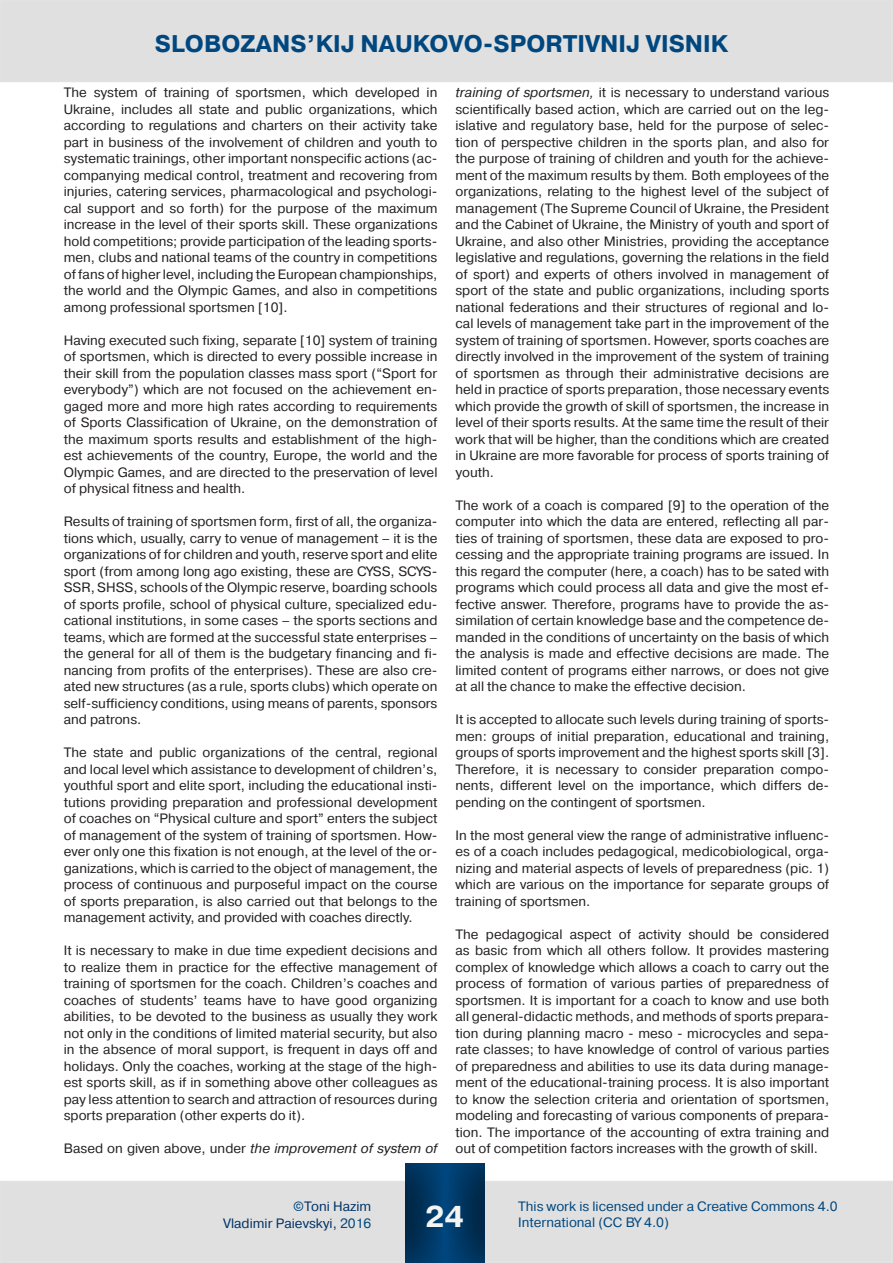
<style>
.page{position:relative;width:893px;height:1263px;background:#fff}
.page>*{position:absolute;margin:0;border:0;box-sizing:border-box;transform-origin:0 0}
.t1{font:700 30px "Pragmatica C";color:#f3f4f4}
.t2{font:700 24px "Pragmatica C";color:#00477f}
.Обычный{font:13.5px/16.5px "Pragmatica C";color:#231f20;text-align:justify}
.t3{font:13.5px/16.2px "Pragmatica C";color:#00477f}
.Обычный-2{font:italic 13.5px "Pragmatica C";color:#231f20}
.Основной_текст1{font:13.5px "Pragmatica C";color:#036}
.s1{font-style:normal}
.s2{font-style:italic}
.s3{color:#00477f}
</style>
<div class="page">
<div style="left:1px;top:1181px;width:891px;height:81px;background:#e0e0e0"></div>
<div style="left:0;top:1181px;width:893px;height:82px;border:2px solid #e1e2e4"></div>
<svg style="left:404px;top:1163px;width:83px;height:100px;background:#083c66"></svg>
<div style="left:1px;top:1px;width:891px;height:80px;background:#e0e0e0"></div>
<div style="left:0;top:0;width:893px;height:82px;border:2px solid #e1e2e4"></div>
<p class="t2" style="left:155px;top:31px;width:34px">SLOBOZAN</p>
<p class="t2" style="left:290px;top:31px;width:235px">S’KIJ NAUKOVO-SPORTI</p>
<p class="t2" style="left:585px;top:31px;width:115px">VNIJ VISNIK</p>
<p class="Обычный" style="left:64px;top:84px;width:375px">The system of training of sportsmen, which developed in Ukraine, includes all state and public organizations, which according to regulations and charters on their activity take part in business of the involvement of children and youth to systematic trainings, other important nonspecific actions (ac&shy;companying medical control, treatment and recovering from injuries, catering services, pharmacological and psychologi&shy;cal support and so forth) for the purpose of the maximum increase in the level of their sports skill. These organizations hold competitions; provide participation of the leading sports&shy;men, clubs and national teams of the country in competitions of fans of higher level, including the European championships, the world and the Olympic Games, and also in competitions among professional sportsmen [10].</p>
<p class="Обычный" style="left:64px;top:332px;width:375px">Having executed such fixing, separate [10] system of training of sportsmen, which is directed to every possible increase in their skill from the population classes mass sport (“Sport for everybody”) which are not focused on the achievement en&shy;gaged more and more high rates according to requirements of Sports Classification of Ukraine, on the demonstration of the maximum sports results and establishment of the high&shy;est achievements of the country, Europe, the world and the Olympic Games, and are directed to the preservation of level of physical fitness and health.</p>
<p class="Обычный" style="left:64px;top:513px;width:375px">Results of training of sportsmen form, first of all, the organiza&shy;tions which, usually, carry to venue of management – it is the organizations of for children and youth, reserve sport and elite sport (from among long ago existing, these are CYSS, SCYS-SSR, SHSS, schools of the Olympic reserve, boarding schools of sports profile, school of physical culture, specialized edu&shy;cational institutions, in some cases – the sports sections and teams, which are formed at the successful state enterprises – the general for all of them is the budgetary financing and fi&shy;nancing from profits of the enterprises). These are also cre&shy;ated new structures (as a rule, sports clubs) which operate on self-sufficiency conditions, using means of parents, sponsors and patrons.</p>
<p class="Обычный" style="left:64px;top:744px;width:375px">The state and public organizations of the central, regional and local level which assistance to development of children’s, youthful sport and elite sport, including the educational insti&shy;tutions providing preparation and professional development of coaches on “Physical culture and sport” enters the subject of management of the system of training of sportsmen. How&shy;ever only one this fixation is not enough, at the level of the or&shy;ganizations, which is carried to the object of management, the process of continuous and purposeful impact on the course of sports preparation, is also carried out that belongs to the management activity, and provided with coaches directly.</p>
<p class="Обычный" style="left:64px;top:942px;width:375px">It is necessary to make in due time expedient decisions and to realize them in practice for the effective management of training of sportsmen for the coach. Children’s coaches and coaches of students’ teams have to have good organizing abilities, to be devoted to the business as usually they work not only in the conditions of limited material security, but also in the absence of moral support, is frequent in days off and holidays. Only the coaches, working at the stage of the high&shy;est sports skill, as if in something above other colleagues as pay less attention to search and attraction of resources during sports preparation (other experts do it).</p>
<p class="Обычный-2" style="left:64px;top:1141px;width:375px"><span class="s1">Based on given above, under</span> the improvement of system of</p>
<p class="Обычный" style="left:455px;top:84px;width:375px"><span class="s2">training of sportsmen,</span> it is necessary to understand various scientifically based action, which are carried out on the leg&shy;islative and regulatory base, held for the purpose of selec&shy;tion of perspective children in the sports plan, and also for the purpose of training of children and youth for the achieve&shy;ment of the maximum results by them<span class="s2">.</span> Both employees of the organizations, relating to the highest level of the subject of management (The Supreme Council of Ukraine, the President and the Cabinet of Ukraine, the Ministry of youth and sport of Ukraine, and also other Ministries, providing the acceptance legislative and regulations, governing the relations in the field of sport) and experts of others involved in management of sport of the state and public organizations, including sports national federations and their structures of regional and lo&shy;cal levels of management take part in the improvement of the system of training of sportsmen. However, sports coaches are directly involved in the improvement of the system of training of sportsmen as through their administrative decisions are held in practice of sports preparation, those necessary events which provide the growth of skill of sportsmen, the increase in level of their sports results. At the same time the result of their work that will be higher, than the conditions which are created in Ukraine are more favorable for process of sports training of youth.</p>
<p class="Обычный" style="left:455px;top:497px;width:375px">The work of a coach is compared [9] to the operation of the computer into which the data are entered, reflecting all par&shy;ties of training of sportsmen, these data are exposed to pro&shy;cessing and the appropriate training programs are issued. In this regard the computer (here, a coach) has to be sated with programs which could process all data and give the most ef&shy;fective answer. Therefore, programs have to provide the as&shy;similation of certain knowledge base and the competence de&shy;manded in the conditions of uncertainty on the basis of which the analysis is made and effective decisions are made. The limited content of programs either narrows, or does not give at all the chance to make the effective decision.</p>
<p class="Обычный" style="left:455px;top:711px;width:375px">It is accepted to allocate such levels during training of sports&shy;men: groups of initial preparation, educational and training, groups of sports improvement and the highest sports skill [3].<br>Therefore, it is necessary to consider preparation compo&shy;nents, different level on the importance, which differs de&shy;pending on the contingent of sportsmen.</p>
<p class="Обычный" style="left:455px;top:827px;width:375px">In the most general view the range of administrative influenc&shy;es of a coach includes pedagogical, medicobiological, orga&shy;nizing and material aspects of levels of preparedness (pic. 1) which are various on the importance for separate groups of training of sportsmen.</p>
<p class="Обычный" style="left:455px;top:926px;width:375px">The pedagogical aspect of activity should be considered as basic from which all others follow. It provides mastering complex of knowledge which allows a coach to carry out the process of formation of various parties of preparedness of sportsmen. It is important for a coach to know and use both all general-didactic methods, and methods of sports prepara&shy;tion during planning macro - meso - microcycles and sepa&shy;rate classes; to have knowledge of control of various parties of preparedness and abilities to use its data during manage&shy;ment of the educational-training process. It is also important to know the selection criteria and orientation of sportsmen, modeling and forecasting of various components of prepara&shy;tion. The importance of the accounting of extra training and out of competition factors increases with the growth of skill.</p>
<p class="Основной_текст1" style="left:293px;top:1199px;width:80px"><span class="s3">©</span>Toni Hazim</p>
<p class="Основной_текст1" style="left:223px;top:1216px;width:150px">Vladimir Paievskyi, <span class="s3">2016</span></p>
<p class="t1" style="left:425px;top:1200px;width:40px">24</p>
<p class="t3" style="left:518px;top:1198px;width:321px">This work is licensed under a Creative Commons 4.0<br>International (CC BY 4.0)</p>
</div>
